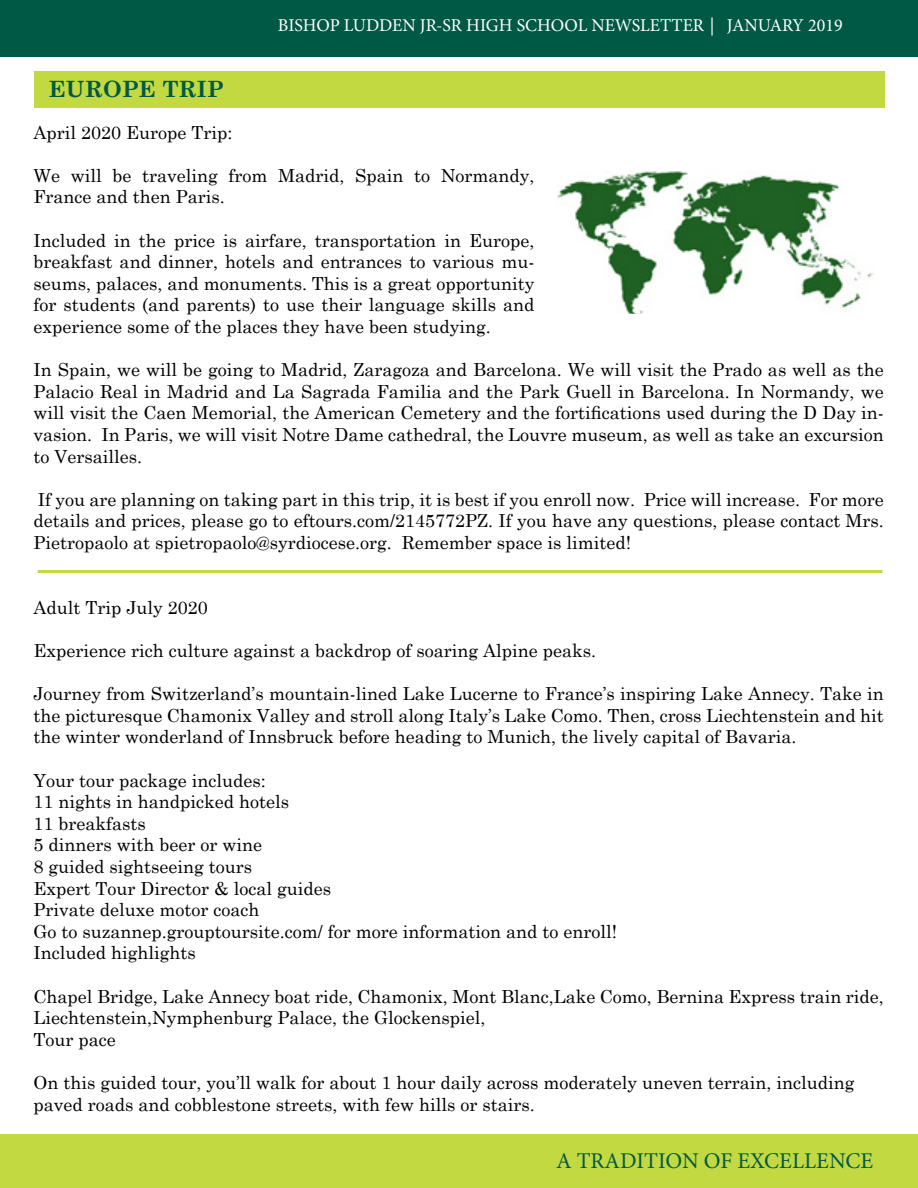
<style>
.page{position:relative;width:918px;height:1188px;background:#fff}
.page>*{position:absolute;margin:0;border:0;box-sizing:border-box;transform-origin:0 0}
.t1{font:22.5px "Minion Pro";color:#005944}
.t2{font:700 22.5px "Century Schoolbook";color:#005944}
.t3{font:18px/21.6px "Century Schoolbook";color:#000}
.t4{font:18px "Minion Pro";color:#fff}
</style>
<div class="page">
<div style="left:0;top:0;width:918px;height:57px;background:#005944"></div>
<div style="left:0;top:1134px;width:918px;height:54px;background:#c3d941"></div>
<div style="left:34px;top:71px;width:850px;height:37px;background:#c3d941"></div>
<img style="left:557px;top:171px;width:316px;height:142px">
<hr style="left:38px;top:570px;width:844px;height:3px;background:#c3d941">
<p class="t4" style="left:278px;top:13px;width:566px">BISHOP LUDDEN JR-SR HIGH SCHOOL NEWSLETTER | JANUARY 2019</p>
<p class="t2" style="left:49px;top:71px;width:177px">EUROPE TRIP</p>
<p class="t3" style="left:33px;top:120px;width:201px">April 2020 Europe Trip:</p>
<p class="t3" style="left:33px;top:163px;width:502px">We will be traveling from Madrid, Spain to Normandy,<br>France and then Paris.</p>
<p class="t3" style="left:33px;top:228px;width:503px;text-align:justify">Included in the price is airfare, transportation in Europe, breakfast and dinner, hotels and entrances to various mu&shy;seums, palaces, and monuments. This is a great opportunity for students (and parents) to use their language skills and experience some of the places they have been studying.</p>
<p class="t3" style="left:33px;top:357px;width:852px;text-align:justify">In Spain, we will be going to Madrid, Zaragoza and Barcelona. We will visit the Prado as well as the Palacio Real in Madrid and La Sagrada Familia and the Park Guell in Barcelona. In Normandy, we will visit the Caen Memorial, the American Cemetery and the fortifications used during the D Day in&shy;vasion. In Paris, we will visit Notre Dame cathedral, the Louvre museum, as well as take an excursion to Versailles.</p>
<p class="t3" style="left:33px;top:487px;width:852px;text-align:justify">If you are planning on taking part in this trip, it is best if you enroll now. Price will increase. For more details and prices, please go to eftours.com/2145772PZ. If you have any questions, please contact Mrs.<br>Pietropaolo at spietropaolo@syrdiocese.org. Remember space is limited!</p>
<p class="t3" style="left:33px;top:595px;width:176px">Adult Trip July 2020</p>
<p class="t3" style="left:33px;top:638px;width:564px">Experience rich culture against a backdrop of soaring Alpine peaks.</p>
<p class="t3" style="left:33px;top:681px;width:852px;text-align:justify">Journey from Switzerland’s mountain-lined Lake Lucerne to France’s inspiring Lake Annecy. Take in the picturesque Chamonix Valley and stroll along Italy’s Lake Como. Then, cross Liechtenstein and hit the winter wonderland of Innsbruck before heading to Munich, the lively capital of Bavaria.</p>
<p class="t3" style="left:33px;top:768px;width:585px">Your tour package includes:<br>11 nights in handpicked hotels<br>11 breakfasts<br>5 dinners with beer or wine<br>8 guided sightseeing tours<br>Expert Tour Director &amp; local guides<br>Private deluxe motor coach<br>Go to suzannep.grouptoursite.com/ for more information and to enroll!<br>Included highlights</p>
<p class="t3" style="left:33px;top:984px;width:852px">Chapel Bridge, Lake Annecy boat ride, Chamonix, Mont Blanc,Lake Como, Bernina Express train ride,<br>Liechtenstein,Nymphenburg Palace, the Glockenspiel,<br>Tour pace</p>
<p class="t3" style="left:33px;top:1070px;width:823px">On this guided tour, you’ll walk for about 1 hour daily across moderately uneven terrain, including paved roads and cobblestone streets, with few hills or stairs.</p>
<p class="t1" style="left:556px;top:1146px;width:319px">A TRADITION OF EXCELLENCE</p>
</div>
